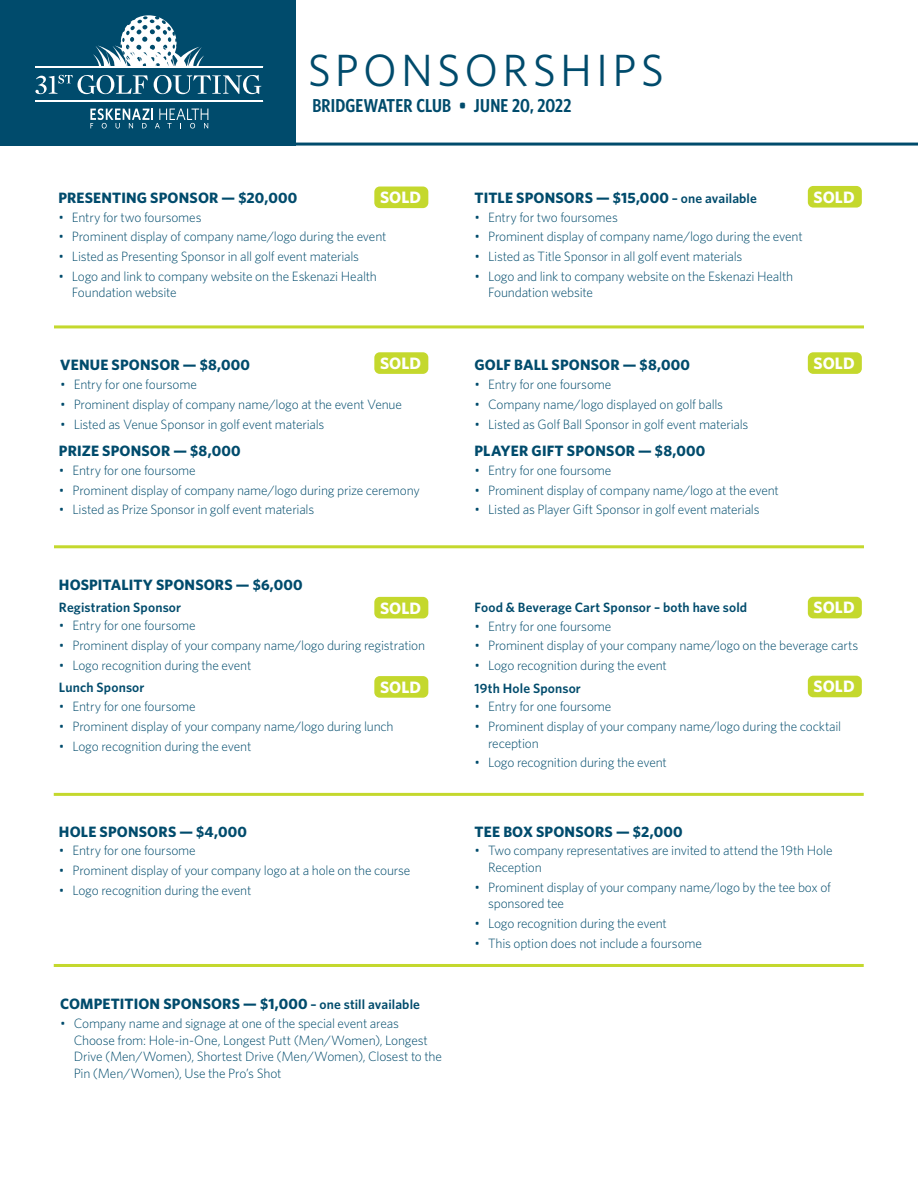
<style>
.page{position:relative;width:918px;height:1188px;background:#fff}
.page>*{position:absolute;margin:0;border:0;box-sizing:border-box;transform-origin:0 0}
.t1{font:45.3px "Whitney";letter-spacing:.09em;color:#004b6c}
.t2{font:600 18.75px "Whitney Condensed";letter-spacing:.01em;color:#004b6c}
.t3{font:700 16.5px "Whitney";letter-spacing:.005em;color:#fff}
.t4{font:700 15px "Whitney";letter-spacing:.01em;color:#004b6c}
.t5{font:300 13.5px/16.5px "Whitney";letter-spacing:-.015em;color:#004b6c}
.t6{font:600 13.5px "Whitney";letter-spacing:.01em;color:#004b6c}
.s1{font-weight:600;font-size:13.5px}
</style>
<div class="page">
<div style="left:0;top:0;width:296px;height:146px;background:#004b6c"></div>
<hr style="left:0;top:143px;width:918px;height:3px;background:#004b6c">
<svg style="left:93px;top:15px;width:111px;height:51px"></svg>
<hr style="left:36px;top:66px;width:227px;height:1px;background:#fff">
<hr style="left:36px;top:100px;width:227px;height:2px;background:#fff">
<svg style="left:90px;top:108px;width:118px;height:21px"></svg>
<svg style="left:35px;top:75px;width:113px;height:19px"></svg>
<svg style="left:154px;top:75px;width:107px;height:19px"></svg>
<div style="left:374px;top:187px;width:54px;height:21px;background:#c4d82d;border-radius:5px"></div>
<hr style="left:54px;top:325px;width:810px;height:3px;background:#c4d82d">
<hr style="left:54px;top:545px;width:810px;height:3px;background:#c4d82d">
<hr style="left:54px;top:964px;width:810px;height:3px;background:#c4d82d">
<hr style="left:54px;top:793px;width:810px;height:3px;background:#c4d82d">
<div style="left:808px;top:597px;width:54px;height:21px;background:#c4d82d;border-radius:5px"></div>
<div style="left:808px;top:186px;width:54px;height:22px;background:#c4d82d;border-radius:5px"></div>
<div style="left:374px;top:597px;width:54px;height:21px;background:#c4d82d;border-radius:5px"></div>
<div style="left:374px;top:676px;width:54px;height:22px;background:#c4d82d;border-radius:5px"></div>
<div style="left:808px;top:676px;width:54px;height:21px;background:#c4d82d;border-radius:5px"></div>
<div style="left:808px;top:352px;width:54px;height:22px;background:#c4d82d;border-radius:5px"></div>
<div style="left:374px;top:352px;width:54px;height:22px;background:#c4d82d;border-radius:5px"></div>
<h1 class="t1" style="left:308px;top:40px;width:358px">SPONSORSHIPS</h1>
<h2 class="t2" style="left:312px;top:93px;width:261px">BRIDGEWATER CLUB • JUNE 20, 2022</h2>
<p class="t3" style="left:380px;top:186px;width:43px">SOLD</p>
<p class="t4" style="left:58px;top:188px;width:240px">PRESENTING SPONSOR — $20,000</p>
<p class="t5" style="left:58px;top:208px;width:145px">• Entry for two foursomes</p>
<p class="t5" style="left:58px;top:228px;width:330px">• Prominent display of company name/logo during the event</p>
<p class="t5" style="left:58px;top:248px;width:302px">• Listed as Presenting Sponsor in all golf event materials</p>
<p class="t5" style="left:72px;top:268px;width:307px;text-indent:-14px">• Logo and link to company website on the Eskenazi Health<br>Foundation website</p>
<p class="t4" style="left:475px;top:188px;width:284px">TITLE SPONSORS — $15,000 <span class="s1">– one available</span></p>
<p class="t5" style="left:475px;top:208px;width:145px">• Entry for two foursomes</p>
<p class="t5" style="left:475px;top:228px;width:330px">• Prominent display of company name/logo during the event</p>
<p class="t5" style="left:475px;top:248px;width:269px">• Listed as Title Sponsor in all golf event materials</p>
<p class="t5" style="left:488px;top:268px;width:307px;text-indent:-14px">• Logo and link to company website on the Eskenazi Health<br>Foundation website</p>
<p class="t3" style="left:814px;top:186px;width:43px">SOLD</p>
<p class="t3" style="left:380px;top:352px;width:43px">SOLD</p>
<p class="t3" style="left:814px;top:352px;width:43px">SOLD</p>
<p class="t4" style="left:60px;top:355px;width:191px">VENUE SPONSOR — $8,000</p>
<p class="t5" style="left:60px;top:376px;width:138px">• Entry for one foursome</p>
<p class="t5" style="left:60px;top:395px;width:343px">• Prominent display of company name/logo at the event Venue</p>
<p class="t5" style="left:60px;top:415px;width:266px">• Listed as Venue Sponsor in golf event materials</p>
<p class="t4" style="left:475px;top:355px;width:217px">GOLF BALL SPONSOR — $8,000</p>
<p class="t5" style="left:475px;top:376px;width:138px">• Entry for one foursome</p>
<p class="t5" style="left:475px;top:395px;width:250px">• Company name/logo displayed on golf balls</p>
<p class="t5" style="left:475px;top:415px;width:275px">• Listed as Golf Ball Sponsor in golf event materials</p>
<p class="t4" style="left:59px;top:441px;width:183px">PRIZE SPONSOR — $8,000</p>
<p class="t5" style="left:59px;top:462px;width:138px">• Entry for one foursome</p>
<p class="t5" style="left:59px;top:481px;width:362px">• Prominent display of company name/logo during prize ceremony</p>
<p class="t5" style="left:59px;top:501px;width:257px">• Listed as Prize Sponsor in golf event materials</p>
<p class="t4" style="left:475px;top:441px;width:232px">PLAYER GIFT SPONSOR — $8,000</p>
<p class="t5" style="left:475px;top:462px;width:138px">• Entry for one foursome</p>
<p class="t5" style="left:475px;top:481px;width:306px">• Prominent display of company name/logo at the event</p>
<p class="t5" style="left:475px;top:501px;width:286px">• Listed as Player Gift Sponsor in golf event materials</p>
<p class="t4" style="left:59px;top:575px;width:245px">HOSPITALITY SPONSORS — $6,000</p>
<p class="t6" style="left:59px;top:598px;width:124px">Registration Sponsor</p>
<p class="t5" style="left:59px;top:617px;width:138px">• Entry for one foursome</p>
<p class="t5" style="left:59px;top:637px;width:368px">• Prominent display of your company name/logo during registration</p>
<p class="t5" style="left:59px;top:657px;width:194px">• Logo recognition during the event</p>
<p class="t6" style="left:59px;top:679px;width:87px">Lunch Sponsor</p>
<p class="t5" style="left:59px;top:698px;width:138px">• Entry for one foursome</p>
<p class="t5" style="left:59px;top:718px;width:336px">• Prominent display of your company name/logo during lunch</p>
<p class="t5" style="left:59px;top:737px;width:194px">• Logo recognition during the event</p>
<p class="t3" style="left:814px;top:597px;width:43px">SOLD</p>
<p class="t3" style="left:380px;top:597px;width:43px">SOLD</p>
<p class="t6" style="left:475px;top:598px;width:274px">Food &amp; Beverage Cart Sponsor – both have sold</p>
<p class="t5" style="left:475px;top:617px;width:138px">• Entry for one foursome</p>
<p class="t5" style="left:475px;top:637px;width:385px">• Prominent display of your company name/logo on the beverage carts</p>
<p class="t5" style="left:475px;top:657px;width:194px">• Logo recognition during the event</p>
<p class="t6" style="left:475px;top:679px;width:108px">19th Hole Sponsor</p>
<p class="t5" style="left:475px;top:698px;width:138px">• Entry for one foursome</p>
<p class="t5" style="left:488px;top:718px;width:355px;text-indent:-14px">• Prominent display of your company name/logo during the cocktail reception</p>
<p class="t5" style="left:475px;top:754px;width:194px">• Logo recognition during the event</p>
<p class="t3" style="left:380px;top:676px;width:43px">SOLD</p>
<p class="t3" style="left:814px;top:676px;width:43px">SOLD</p>
<p class="t4" style="left:59px;top:822px;width:189px">HOLE SPONSORS — $4,000</p>
<p class="t5" style="left:59px;top:842px;width:138px">• Entry for one foursome</p>
<p class="t5" style="left:59px;top:862px;width:353px">• Prominent display of your company logo at a hole on the course</p>
<p class="t5" style="left:59px;top:882px;width:194px">• Logo recognition during the event</p>
<p class="t4" style="left:60px;top:994px;width:361px">COMPETITION SPONSORS — $1,000 <span class="s1">– one still available</span></p>
<p class="t5" style="left:74px;top:1015px;width:370px;text-indent:-14px">• Company name and signage at one of the special event areas Choose from: Hole-in-One, Longest Putt (Men/Women), Longest Drive (Men/Women), Shortest Drive (Men/Women), Closest to the Pin (Men/Women), Use the Pro’s Shot</p>
<p class="t4" style="left:475px;top:822px;width:210px">TEE BOX SPONSORS — $2,000</p>
<p class="t5" style="left:488px;top:842px;width:346px;text-indent:-14px">• Two company representatives are invited to attend the 19th Hole<br>Reception</p>
<p class="t5" style="left:488px;top:878px;width:344px;text-indent:-14px">• Prominent display of your company name/logo by the tee box of sponsored tee</p>
<p class="t5" style="left:475px;top:915px;width:194px">• Logo recognition during the event</p>
<p class="t5" style="left:475px;top:934px;width:229px">• This option does not include a foursome</p>
</div>
